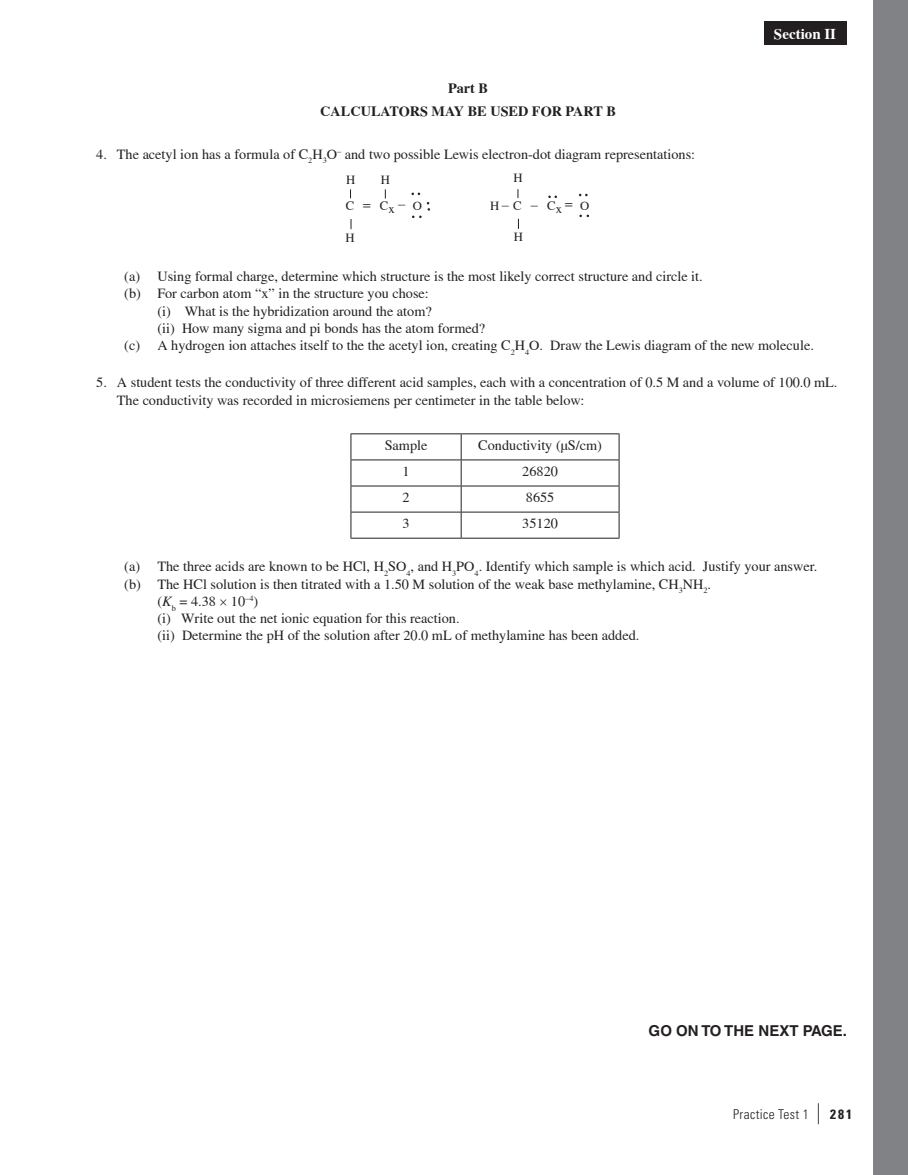
<style>
.page{position:relative;width:908px;height:1175px;background:#fff}
.page>*{position:absolute;margin:0;border:0;box-sizing:border-box;transform-origin:0 0}
.t1{font:700 15px "Helvetica";color:#231f20}
.t2{font:700 15px "Times";color:#fff}
.t3{font:14.25px/17.1px "Times";color:#231f20}
.t4{font:700 14.25px/22.6px "Times";color:#231f20;text-align:center}
.t5{font:300 condensed 13.5px "Univers LT Std";letter-spacing:.025em;color:#231f20}
.t6{font:12.75px "Times";color:#231f20}
.t7{font:12.75px "Times";color:#231f20;scale:1.13 1}
.s1{font-family:"Times LT";font-style:italic}
.s2{font-weight:400;font-size:21px}
.s3{font-weight:700}
</style>
<div class="page">
<div style="left:872px;top:0;width:35px;height:1175px;background:#808285"></div>
<div style="left:763px;top:22px;width:83px;height:23px;background:#231f20"></div>
<svg style="left:411px;top:193px;width:9px;height:2px"></svg>
<svg style="left:427px;top:202px;width:3px;height:9px"></svg>
<svg style="left:548px;top:195px;width:9px;height:3px"></svg>
<svg style="left:579px;top:215px;width:10px;height:2px"></svg>
<hr style="left:350px;top:433px;width:111px;height:1px;background:#231f20">
<hr style="left:461px;top:433px;width:158px;height:1px;background:#231f20">
<hr style="left:350px;top:459px;width:111px;height:1px;background:#231f20">
<hr style="left:461px;top:459px;width:158px;height:1px;background:#231f20">
<hr style="left:350px;top:485px;width:111px;height:1px;background:#231f20">
<hr style="left:461px;top:485px;width:158px;height:1px;background:#231f20">
<hr style="left:350px;top:512px;width:111px;height:1px;background:#231f20">
<svg style="left:350px;top:434px;width:1px;height:104px"></svg>
<hr style="left:461px;top:512px;width:158px;height:1px;background:#231f20">
<svg style="left:460px;top:434px;width:1px;height:104px"></svg>
<svg style="left:618px;top:434px;width:1px;height:104px"></svg>
<hr style="left:350px;top:538px;width:111px;height:1px;background:#231f20">
<hr style="left:461px;top:538px;width:158px;height:1px;background:#231f20">
<p class="t4" style="left:320px;top:76px;width:297px">Part B<br>CALCULATORS MAY BE USED FOR PART B</p>
<p class="t3" style="left:96px;top:145px;width:600px">4. The acetyl ion has a formula of C<sub>2</sub>H<sub>3</sub>O<sup>–</sup> and two possible Lewis electron-dot diagram representations:</p>
<p class="t6" style="left:346px;top:172px;width:11px">H</p>
<p class="t6" style="left:381px;top:173px;width:11px">H</p>
<p class="t6" style="left:513px;top:171px;width:11px">H</p>
<p class="t6" style="left:513px;top:198px;width:10px">C</p>
<p class="t6" style="left:547px;top:200px;width:16px">Cx</p>
<p class="t6" style="left:580px;top:198px;width:11px">O</p>
<p class="t6" style="left:346px;top:198px;width:77px">C=C –O</p>
<p class="t7" style="left:564px;top:197px;width:9px">=</p>
<p class="t6" style="left:388px;top:202px;width:8px">x</p>
<p class="t6" style="left:490px;top:198px;width:49px">H– –</p>
<p class="t6" style="left:345px;top:230px;width:11px">H</p>
<p class="t6" style="left:513px;top:229px;width:11px">H</p>
<p class="t2" style="left:773px;top:25px;width:64px">Section II</p>
<p class="t3" style="left:124px;top:267px;width:580px">(a) Using formal charge, determine which structure is the most likely correct structure and circle it.</p>
<p class="t3" style="left:124px;top:285px;width:306px">(b) For carbon atom “x” in the structure you chose:</p>
<p class="t3" style="left:157px;top:302px;width:276px">(i) What is the hybridization around the atom?</p>
<p class="t3" style="left:157px;top:319px;width:329px">(ii) How many sigma and pi bonds has the atom formed?</p>
<p class="t3" style="left:124px;top:337px;width:691px">(c) A hydrogen ion attaches itself to the the acetyl ion, creating C<sub>2</sub>H<sub>4</sub>O. Draw the Lewis diagram of the new molecule.</p>
<p class="t3" style="left:117px;top:374px;width:722px;text-indent:-21px">5. A student tests the conductivity of three different acid samples, each with a concentration of 0.5 M and a volume of 100.0 mL.<br>The conductivity was recorded in microsiemens per centimeter in the table below:</p>
<p class="t3" style="left:384px;top:436px;width:44px">Sample</p>
<p class="t3" style="left:478px;top:436px;width:125px">Conductivity (μS/cm)</p>
<p class="t3" style="left:402px;top:462px;width:9px">1</p>
<p class="t3" style="left:522px;top:462px;width:37px">26820</p>
<p class="t3" style="left:402px;top:488px;width:9px">2</p>
<p class="t3" style="left:525px;top:488px;width:30px">8655</p>
<p class="t3" style="left:402px;top:514px;width:9px">3</p>
<p class="t3" style="left:522px;top:514px;width:37px">35120</p>
<p class="t3" style="left:124px;top:558px;width:694px">(a) The three acids are known to be HCl, H<sub>2</sub>SO<sub>4</sub>, and H<sub>3</sub>PO<sub>4</sub>. Identify which sample is which acid. Justify your answer.</p>
<p class="t3" style="left:124px;top:575px;width:588px">(b) The HCl solution is then titrated with a 1.50 M solution of the weak base methylamine, CH<sub>3</sub>NH<sub>2</sub>.</p>
<p class="t3" style="left:157px;top:592px;width:102px">(<span class="s1">K</span><sub>b</sub> = 4.38 10<sup>–4</sup>)</p>
<p class="t3" style="left:157px;top:610px;width:303px">(i) Write out the net ionic equation for this reaction.</p>
<p class="t3" style="left:157px;top:627px;width:483px">(ii) Determine the pH of the solution after 20.0 mL of methylamine has been added.</p>
<p class="t1" style="left:648px;top:1021px;width:200px">GO ON TO THE NEXT PAGE.</p>
<p class="t5" style="left:733px;top:1105px;width:120px">Practice Test 1 <span class="s2">|</span> <span class="s3">281</span></p>
</div>
